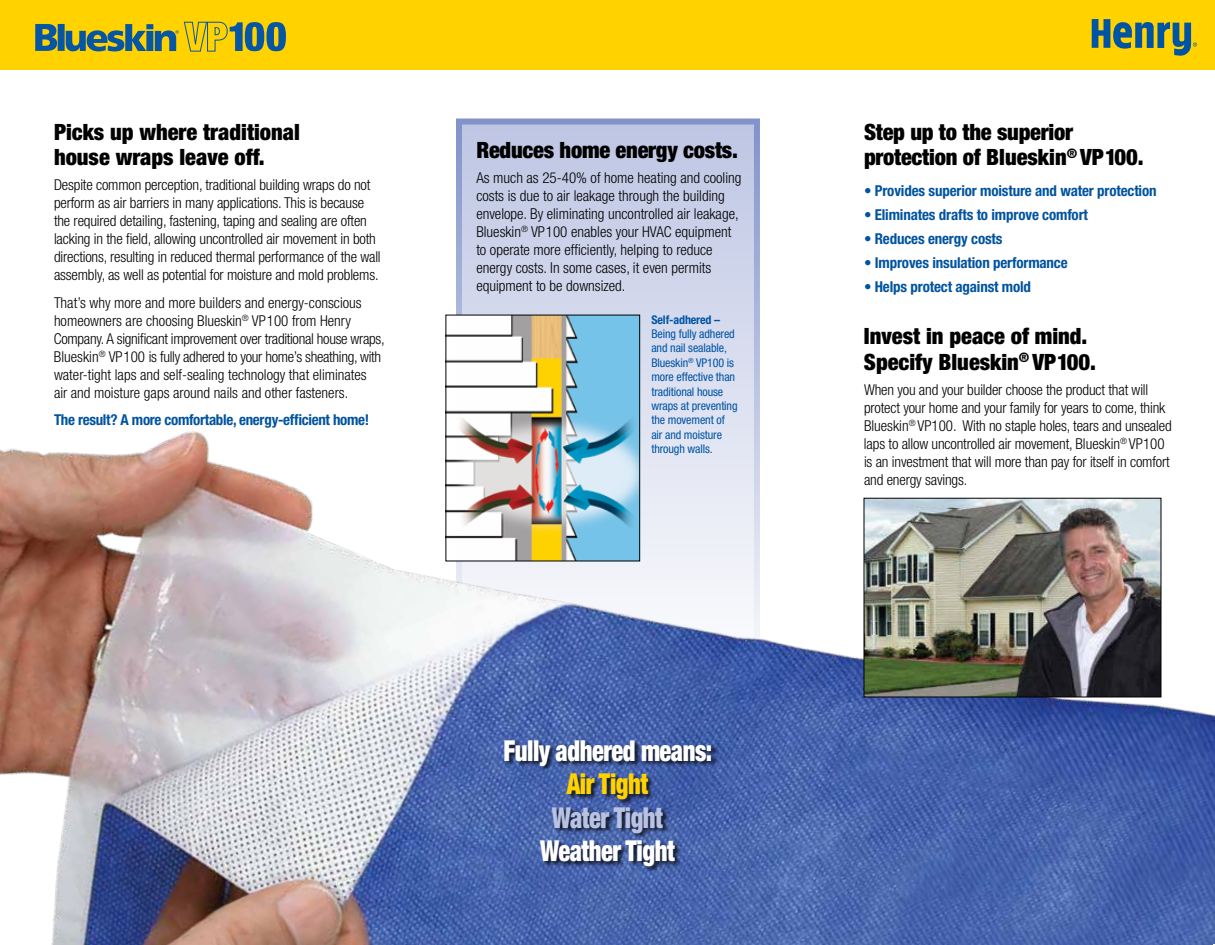
<style>
.page{position:relative;width:1215px;height:945px;background:#fff}
.page>*{position:absolute;margin:0;border:0;box-sizing:border-box;transform-origin:0 0}
.t1{font:900 condensed 28.95px "Helvetica Neue";letter-spacing:-.02em;color:#fff;scale:.85 1}
.t2{font:900 condensed 28.95px "Helvetica Neue";letter-spacing:-.02em;color:#b9c2e2;scale:.85 1}
.t3{font:900 condensed 28.95px "Helvetica Neue";letter-spacing:-.02em;color:#ffd200;scale:.85 1}
.t4{font:900 condensed 22.5px/25.5px "Helvetica Neue";color:#000}
.t5{font:300 condensed 15px/18px "Helvetica Neue";letter-spacing:-.01em;color:#000}
.t6{font:700 condensed 15px "Helvetica Neue";letter-spacing:-.01em;color:#00539f}
.t7{font:condensed 12px/14.4px "Helvetica Neue";letter-spacing:-.01em;color:#0054a4}
.t8{font:700 condensed 12px "Helvetica Neue";letter-spacing:-.01em;color:#0054a4}
</style>
<div class="page">
<svg style="left:456px;top:118px;width:304px;height:264px;background:#c5cce6"></svg>
<img style="left:0;top:382px;width:1215px;height:563px">
<div style="left:0;top:0;width:1215px;height:70px;background:#ffd200"></div>
<img style="left:448px;top:317px;width:190px;height:242px">
<div style="left:446px;top:315px;width:194px;height:246px;border:1px solid #000"></div>
<div style="left:505px;top:740px;width:213px;height:133px;background:#000;opacity:.75"></div>
<svg style="left:35px;top:24px;width:22px;height:27px"></svg>
<div style="left:58px;top:24px;width:7px;height:27px;background:#0756a3"></div>
<svg style="left:66px;top:21px;width:220px;height:31px"></svg>
<img style="left:866px;top:500px;width:293px;height:195px">
<div style="left:864px;top:498px;width:297px;height:199px;border:1px solid #000"></div>
<svg style="left:1092px;top:19px;width:105px;height:37px"></svg>
<h2 class="t4" style="left:54px;top:119px;width:247px">Picks up where traditional house wraps leave off.</h2>
<p class="t5" style="left:54px;top:176px;width:328px">Despite common perception, traditional building wraps do not perform as air barriers in many applications. This is because the required detailing, fastening, taping and sealing are often lacking in the field, allowing uncontrolled air movement in both directions, resulting in reduced thermal performance of the wall assembly, as well as potential for moisture and mold problems.</p>
<p class="t5" style="left:54px;top:293px;width:332px">That’s why more and more builders and energy-conscious homeowners are choosing Blueskin<sup>®</sup> VP100 from Henry Company. A significant improvement over traditional house wraps, Blueskin<sup>®</sup> VP100 is fully adhered to your home’s sheathing, with water-tight laps and self-sealing technology that eliminates<br>air and moisture gaps around nails and other fasteners.</p>
<p class="t6" style="left:54px;top:411px;width:317px">The result? A more comfortable, energy-efficient home!</p>
<h2 class="t4" style="left:476px;top:137px;width:263px">Reduces home energy costs.</h2>
<p class="t5" style="left:476px;top:169px;width:267px">As much as 25-40% of home heating and cooling costs is due to air leakage through the building envelope. By eliminating uncontrolled air leakage, Blueskin<sup>®</sup> VP100 enables your HVAC equipment to operate more efficiently, helping to reduce energy costs. In some cases, it even permits equipment to be downsized.</p>
<p class="t8" style="left:651px;top:312px;width:70px">Self-adhered –</p>
<p class="t7" style="left:651px;top:326px;width:88px">Being fully adhered and nail sealable,<br>Blueskin<sup>®</sup> VP100 is more effective than traditional house wraps at preventing the movement of air and moisture through walls.</p>
<h1 class="t1" style="left:504px;top:733px;width:247px">Fully adhered means:</h1>
<h1 class="t3" style="left:567px;top:766px;width:97px">Air Tight</h1>
<h1 class="t2" style="left:552px;top:799px;width:132px">Water Tight</h1>
<h1 class="t1" style="left:540px;top:833px;width:160px">Weather Tight</h1>
<h2 class="t4" style="left:864px;top:119px;width:281px">Step up to the superior protection of Blueskin<sup>®</sup> VP 100.</h2>
<p class="t6" style="left:864px;top:182px;width:294px">• Provides superior moisture and water protection</p>
<p class="t6" style="left:864px;top:206px;width:225px">• Eliminates drafts to improve comfort</p>
<p class="t6" style="left:864px;top:230px;width:140px">• Reduces energy costs</p>
<p class="t6" style="left:864px;top:254px;width:205px">• Improves insulation performance</p>
<p class="t6" style="left:864px;top:278px;width:169px">• Helps protect against mold</p>
<h2 class="t4" style="left:864px;top:323px;width:234px">Invest in peace of mind.<br>Specify Blueskin<sup>®</sup> VP 100.</h2>
<p class="t5" style="left:864px;top:380px;width:309px">When you and your builder choose the product that will protect your home and your family for years to come, think Blueskin<sup>®</sup> VP100. With no staple holes, tears and unsealed laps to allow uncontrolled air movement, Blueskin<sup>®</sup> VP100 is an investment that will more than pay for itself in comfort and energy savings.</p>
</div>
